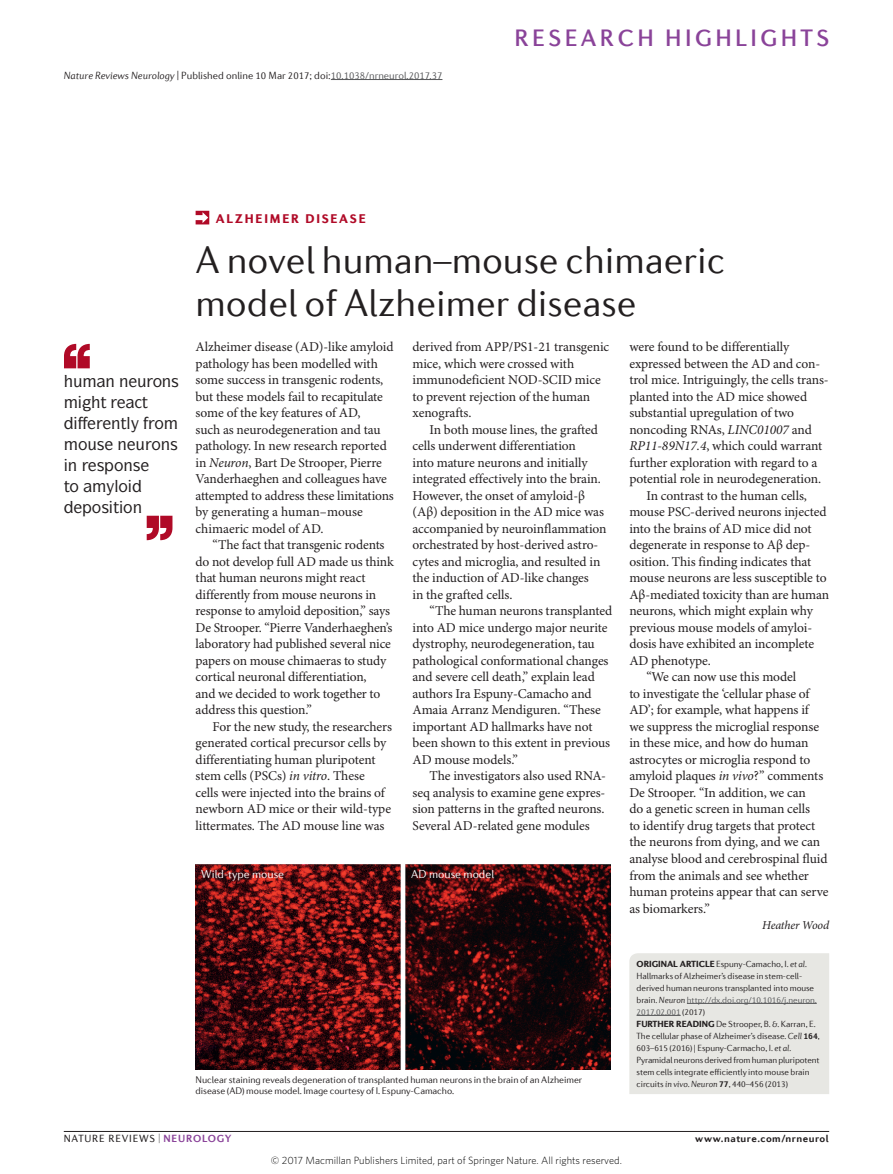
<style>
.page{position:relative;width:893px;height:1174px;background:#fff}
.page>*{position:absolute;margin:0;border:0;box-sizing:border-box;transform-origin:0 0}
.Title{font:300 39px/42px "Diverda Sans Com";color:#231f20}
.t1{font:500 24px "Diverda Sans Com";letter-spacing:.14em;color:#8a4399}
.Pull_quote{font:500 16.5px "ITC Symbol Std";color:#231f20}
.Body_text{font:13.5px/16.5px "Minion Pro";letter-spacing:-.01em;color:#231f20}
.Body_first{font:13.5px/16.5px "Minion Pro";letter-spacing:-.005em;color:#231f20}
.Strapline{font:900 12.75px "Diverda Sans Com";letter-spacing:.14em;color:#b00a27}
.Author{font:italic 12px "Minion Pro";letter-spacing:-.01em;color:#231f20}
.t2{font:300 11.7px "Diverda Sans Com";color:#fff}
.AOP_line{font:300 10.5px "Diverda Sans Com";color:#231f20}
.t3{font:300 10.5px "Whitney";color:#000}
.t4{font:10.5px "Diverda Sans Com";letter-spacing:.075em;color:#231f20}
.t5{font:700 10.5px "Diverda Sans Com";letter-spacing:.045em;color:#231f20}
.Credit_line{font:300 9.75px/11.2px "Diverda Sans Com";letter-spacing:-.005em;color:#231f20}
.Info_box_text{font:300 9px/12px "Diverda Sans Com";letter-spacing:-.005em;color:#231f20}
.s1{font-family:"Diverda Sans Com Light Italic 2";font-weight:400}
.s2{color:#57585a}
.s3{font-style:italic}
.s4{font-weight:900}
.s5{font-weight:700}
.s6{font-weight:700;color:#8a4399}
</style>
<div class="page">
<hr style="left:64px;top:1131px;width:765px;height:1px;background:#231f20">
<img style="left:196px;top:864px;width:414px;height:205px">
<svg style="left:196px;top:211px;width:13px;height:13px"></svg>
<div style="left:629px;top:953px;width:200px;height:141px;background:#e7e7e3"></div>
<hr style="left:687px;top:1003px;width:130px;height:1px;background:#57585a">
<hr style="left:637px;top:1015px;width:44px;height:1px;background:#57585a">
<svg style="left:64px;top:344px;width:26px;height:24px"></svg>
<hr style="left:331px;top:79px;width:111px;height:1px;background:#57585a">
<svg style="left:146px;top:515px;width:26px;height:25px"></svg>
<p class="AOP_line" style="left:64px;top:69px;width:380px"><span class="s1">Nature Reviews Neurology</span> | Published online 10 Mar 2017; doi:<span class="s2">10.1038/nrneurol.2017.37</span></p>
<h2 class="t1" style="left:514px;top:24px;width:316px">RESEARCH HIGHLIGHTS</h2>
<p class="Pull_quote" style="left:73px;top:370px;width:107px">◆ ■ ■◆□■▲</p>
<p class="Pull_quote" style="left:111px;top:412px;width:21px">■▼●</p>
<p class="Pull_quote" style="left:78px;top:433px;width:101px">□◆▲ ■ ◆ □■▲</p>
<p class="Pull_quote" style="left:68px;top:454px;width:74px">■ ▲ □■▲</p>
<p class="Pull_quote" style="left:92px;top:496px;width:52px">□▲▼□■</p>
<p class="Strapline" style="left:216px;top:211px;width:151px">ALZHEIMER DISEASE</p>
<p class="Title" style="left:196px;top:239px;width:531px">A novel human–mouse chimaeric model of Alzheimer disease</p>
<p class="Body_first" style="left:196px;top:339px;width:200px">Alzheimer disease (AD)-like amyloid pathology has been modelled with some success in transgenic rodents, but these models fail to recapitulate some of the key features of AD,<br>such as neurodegeneration and tau pathology. In new research reported in <span class="s3">Neuron</span>, Bart De Strooper, Pierre Vanderhaeghen and colleagues have attempted to address these limitations by generating a human–mouse chimaeric model of AD.</p>
<p class="Body_text" style="left:196px;top:537px;width:200px;text-indent:17px">“The fact that transgenic rodents do not develop full AD made us think that human neurons might react differently from mouse neurons in response to amyloid deposition,” says De Strooper. “Pierre Vanderhaeghen’s laboratory had published several nice papers on mouse chimaeras to study cortical neuronal differentiation,<br>and we decided to work together to address this question.”</p>
<p class="Body_text" style="left:196px;top:719px;width:198px;text-indent:17px">For the new study, the researchers generated cortical precursor cells by differentiating human pluripotent stem cells (PSCs) <span class="s3">in vitro</span>. These<br>cells were injected into the brains of newborn AD mice or their wild-type littermates. The AD mouse line was</p>
<p class="Body_text" style="left:412px;top:339px;width:198px">derived from APP/PS1‑21 transgenic mice, which were crossed with immunodeficient NOD-SCID mice to prevent rejection of the human xenografts.</p>
<p class="Body_text" style="left:412px;top:422px;width:196px;text-indent:17px">In both mouse lines, the grafted cells underwent differentiation<br>into mature neurons and initially integrated effectively into the brain.<br>However, the onset of amyloid-β (Aβ) deposition in the AD mice was accompanied by neuroinflammation orchestrated by host-derived astro&shy;cytes and microglia, and resulted in the induction of AD-like changes<br>in the grafted cells.</p>
<p class="Body_text" style="left:412px;top:603px;width:201px;text-indent:17px">“The human neurons transplanted into AD mice undergo major neurite dystrophy, neurodegeneration, tau pathological conformational changes and severe cell death,” explain lead authors Ira Espuny-Camacho and Amaia Arranz Mendiguren. “These important AD hallmarks have not been shown to this extent in previous AD mouse models.”</p>
<p class="Body_text" style="left:412px;top:768px;width:195px;text-align:justify;text-indent:17px">The investigators also used RNA&shy;seq analysis to examine gene expres&shy;sion patterns in the grafted neurons.<br>Several AD-related gene modules</p>
<p class="t2" style="left:201px;top:867px;width:84px">Wild-type mouse</p>
<p class="t2" style="left:411px;top:867px;width:84px">AD mouse model</p>
<p class="Credit_line" style="left:196px;top:1074px;width:388px">Nuclear staining reveals degeneration of transplanted human neurons in the brain of an Alzheimer disease (AD) mouse model. Image courtesy of I. Espuny-Camacho.</p>
<p class="Body_text" style="left:629px;top:339px;width:201px">were found to be differentially expressed between the AD and con&shy;trol mice. Intriguingly, the cells trans&shy;planted into the AD mice showed substantial upregulation of two noncoding RNAs, <span class="s3">LINC01007</span> and <span class="s3">RP11‑89N17.4</span>, which could warrant further exploration with regard to a potential role in neurodegeneration.</p>
<p class="Body_text" style="left:629px;top:488px;width:201px;text-indent:17px">In contrast to the human cells, mouse PSC-derived neurons injected into the brains of AD mice did not degenerate in response to Aβ dep&shy;osition. This finding indicates that mouse neurons are less susceptible to<br>Aβ-mediated toxicity than are human neurons, which might explain why previous mouse models of amyloi&shy;dosis have exhibited an incomplete<br>AD phenotype.</p>
<p class="Body_text" style="left:629px;top:669px;width:201px;text-indent:17px">“We can now use this model<br>to investigate the ‘cellular phase of<br>AD’; for example, what happens if<br>we suppress the microglial response in these mice, and how do human astrocytes or microglia respond to amyloid plaques <span class="s3">in vivo</span>?” comments<br>De Strooper. “In addition, we can<br>do a genetic screen in human cells<br>to identify drug targets that protect the neurons from dying, and we can analyse blood and cerebrospinal fluid from the animals and see whether human proteins appear that can serve as biomarkers.”</p>
<p class="Author" style="left:762px;top:918px;width:68px">Heather Wood</p>
<p class="Info_box_text" style="left:637px;top:957px;width:182px"><span class="s4">ORIGINAL ARTICLE</span> Espuny-Camacho, I. <span class="s1">et al.<br></span>Hallmarks of Alzheimer’s disease in stem-cell&shy;derived human neurons transplanted into mouse brain. <span class="s3">Neuron</span> <span class="s2">http://dx.doi.org/10.1016/j.neuron.<br>2017.02.001</span> (2017)</p>
<p class="Info_box_text" style="left:637px;top:1017px;width:185px"><span class="s4">FURTHER READING</span> De Strooper, B. &amp;. Karran, E.<br>The cellular phase of Alzheimer’s disease. <span class="s1">Cell</span> <span class="s5">164</span>, 603–615 (2016) | Espuny-Carmacho, I. <span class="s1">et al.<br></span>Pyramidal neurons derived from human pluripotent stem cells integrate efficiently into mouse brain circuits <span class="s1">in vivo</span>. <span class="s3">Neuron</span> <span class="s5">77</span>, 440–456 (2013)</p>
<p class="t4" style="left:64px;top:1132px;width:169px">NATURE REVIEWS | <span class="s6">NEUROLOGY</span></p>
<p class="t5" style="left:695px;top:1132px;width:135px">www.nature.com/nrneurol</p>
<p class="t3" style="left:271px;top:1153px;width:352px">© 2017 Macmillan Publishers Limited, part of Springer Nature. All rights reserved.</p>
</div>
